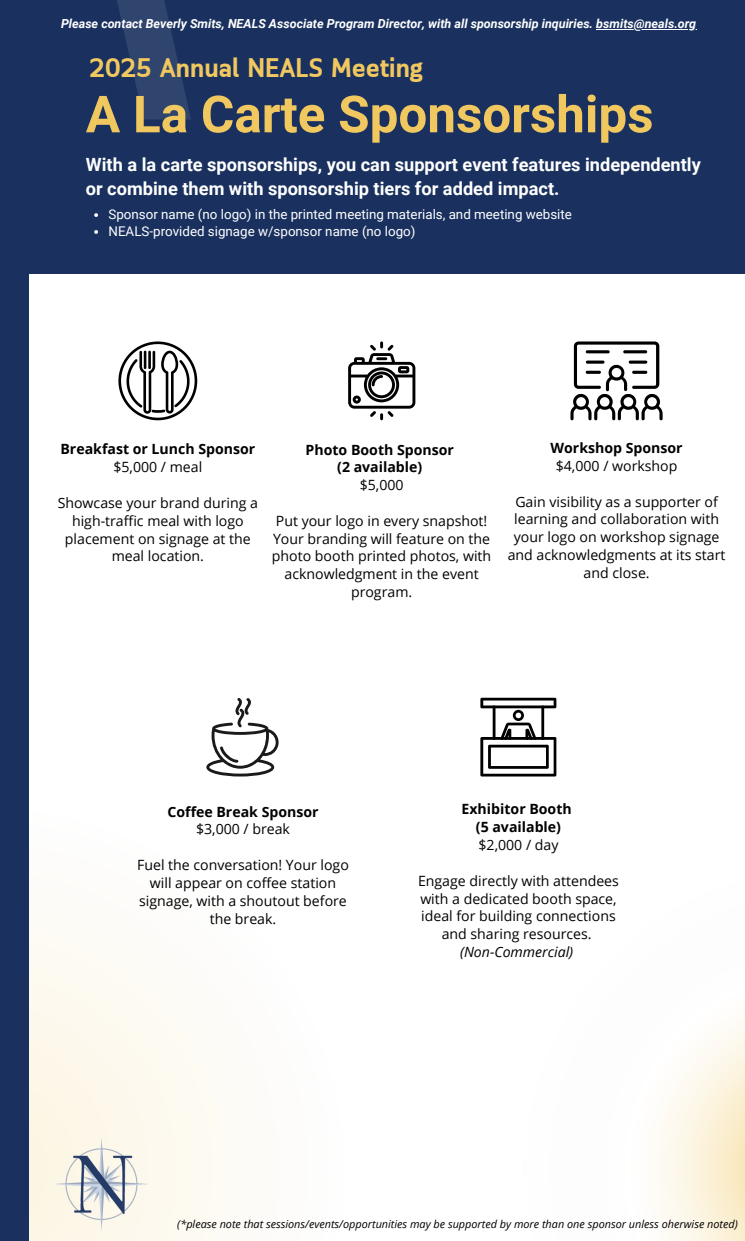
<style>
.page{position:relative;width:745px;height:1241px;background:#fff}
.page>*{position:absolute;margin:0;border:0;box-sizing:border-box;transform-origin:0 0}
.t1{font:700 51.12px "Roboto";color:#f1c85f}
.t2{font:700 26.75px "Nyutro Sans";color:#f1c85f}
.t3{font:700 18.25px/23.5px "Roboto";color:#fff}
.t4{font:14.12px/17.8px "Open Sans";color:#000;text-align:center}
.t5{font:700 14.12px/17.8px "Open Sans";color:#000;text-align:center}
.t6{font:13.38px "Roboto";color:#fff}
.t7{font:italic 700 12.5px "Roboto";color:#fff}
.t8{font:italic 10.88px "Open Sans";color:#000001}
.s1{font-weight:400}
.s2{font-style:italic}
</style>
<div class="page">
<svg style="left:29px;top:928px;width:198px;height:312px;fill:#fdfaf1"></svg>
<svg style="left:524px;top:1020px;width:220px;height:220px"></svg>
<img style="left:54px;top:1137px;width:95px;height:92px">
<div style="left:0;top:1px;width:744px;height:273px;background:#1a315f"></div>
<div style="left:101px;top:0;width:90px;height:119px;background:linear-gradient(to bottom,#263c67,#263c67)"></div>
<div style="left:0;top:1px;width:29px;height:1239px;background:#1a315f"></div>
<svg style="left:480px;top:697px;width:76px;height:79px"></svg>
<svg style="left:94px;top:213px;width:4px;height:4px"></svg>
<svg style="left:94px;top:230px;width:4px;height:4px"></svg>
<svg style="left:118px;top:341px;width:79px;height:79px"></svg>
<svg style="left:348px;top:341px;width:67px;height:79px"></svg>
<svg style="left:570px;top:341px;width:92px;height:79px"></svg>
<hr style="left:585px;top:350px;width:24px;height:3px;background:#000;border-radius:2px">
<hr style="left:585px;top:360px;width:19px;height:3px;background:#000;border-radius:2px">
<hr style="left:585px;top:371px;width:15px;height:3px;background:#000;border-radius:2px">
<hr style="left:623px;top:350px;width:24px;height:3px;background:#000;border-radius:2px">
<hr style="left:628px;top:360px;width:19px;height:3px;background:#000;border-radius:2px">
<hr style="left:632px;top:371px;width:15px;height:3px;background:#000;border-radius:2px">
<svg style="left:206px;top:698px;width:73px;height:78px"></svg>
<hr style="left:596px;top:29px;width:100px;height:1px;background:#fff">
<h4 class="t7" style="left:61px;top:17px;width:636px">Please contact Beverly Smits, NEALS Associate Program Director, with all sponsorship inquiries. bsmits@neals.org</h4>
<h4 class="t2" style="left:89px;top:57px;width:335px">2025 Annual NEALS Meeting</h4>
<p class="t1" style="left:86px;top:85px;width:569px">A La Carte Sponsorships</p>
<h3 class="t3" style="left:86px;top:153px;width:616px">With a la carte sponsorships, you can support event features independently or combine them with sponsorship tiers for added impact.</h3>
<p class="t6" style="left:108px;top:206px;width:465px">Sponsor name (no logo) in the printed meeting materials, and meeting website</p>
<p class="t6" style="left:108px;top:223px;width:308px">NEALS-provided signage w/sponsor name (no logo)</p>
<h4 class="t5" style="left:60px;top:440px;width:196px">Breakfast or Lunch Sponsor <span class="s1">$5,000 / meal</span></h4>
<p class="t4" style="left:58px;top:493px;width:202px">Showcase your brand during a high-traffic meal with logo placement on signage at the meal location.</p>
<h4 class="t5" style="left:305px;top:440px;width:150px">Photo Booth Sponsor (2 available)<br><span class="s1">$5,000</span></h4>
<h4 class="t4" style="left:272px;top:511px;width:221px">Put your logo in every snapshot!<br>Your branding will feature on the photo booth printed photos, with acknowledgment in the event program.</h4>
<p class="t5" style="left:550px;top:438px;width:133px">Workshop Sponsor <span class="s1">$4,000 / workshop</span></p>
<h4 class="t4" style="left:507px;top:492px;width:219px">Gain visibility as a supporter of learning and collaboration with your logo on workshop signage and acknowledgments at its start and close.</h4>
<h4 class="t5" style="left:167px;top:802px;width:152px">Coffee Break Sponsor <span class="s1">$3,000 / break</span></h4>
<p class="t4" style="left:137px;top:855px;width:213px">Fuel the conversation! Your logo will appear on coffee station signage, with a shoutout before the break.</p>
<h5 class="t5" style="left:461px;top:800px;width:112px">Exhibitor Booth (5 available) <span class="s1">$2,000 / day</span></h5>
<h2 class="t4" style="left:418px;top:871px;width:202px">Engage directly with attendees with a dedicated booth space, ideal for building connections and sharing resources. <span class="s2">(Non-Commercial)</span></h2>
<h4 class="t8" style="left:177px;top:1215px;width:562px">(*please note that sessions/events/opportunities may be supported by more than one sponsor unless oherwise noted)</h4>
</div>
